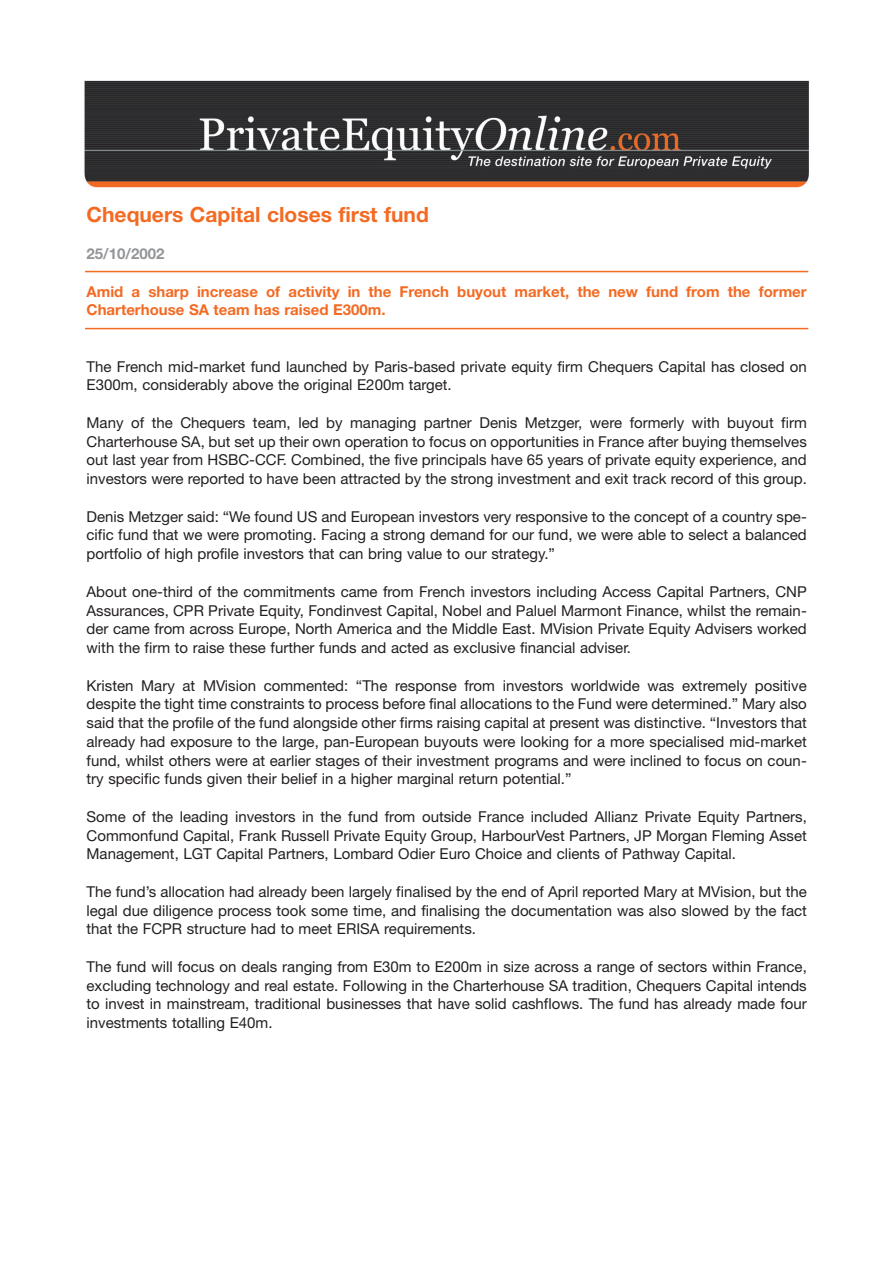
<style>
.page{position:relative;width:893px;height:1262px;background:#fff}
.page>*{position:absolute;margin:0;border:0;box-sizing:border-box;transform-origin:0 0}
.t1{font:700 21px "Helvetica Neue";color:#f36a23}
.t2{font:15px/18.8px "Helvetica Neue";color:#231f20;text-align:justify}
.t3{font:700 15px/18.8px "Helvetica Neue";color:#f36a23}
.t4{font:700 15px "Helvetica Neue";color:#939598}
</style>
<div class="page">
<img style="left:84px;top:80px;width:725px;height:108px">
<hr style="left:85px;top:271px;width:723px;height:1px;background:#f36a23">
<hr style="left:85px;top:328px;width:723px;height:1px;background:#f36a23">
<h1 class="t1" style="left:87px;top:207px;width:344px">Chequers Capital closes first fund</h1>
<p class="t4" style="left:87px;top:248px;width:79px">25/10/2002</p>
<p class="t3" style="left:87px;top:283px;width:721px">Amid a sharp increase of activity in the French buyout market, the new fund from the former<br>Charterhouse SA team has raised E300m.</p>
<p class="t2" style="left:87px;top:358px;width:721px">The French mid-market fund launched by Paris-based private equity firm Chequers Capital has closed on<br>E300m, considerably above the original E200m target.</p>
<p class="t2" style="left:87px;top:415px;width:721px">Many of the Chequers team, led by managing partner Denis Metzger, were formerly with buyout firm Charterhouse SA, but set up their own operation to focus on opportunities in France after buying themselves out last year from HSBC-CCF. Combined, the five principals have 65 years of private equity experience, and investors were reported to have been attracted by the strong investment and exit track record of this group.</p>
<p class="t2" style="left:87px;top:508px;width:721px">Denis Metzger said: “We found US and European investors very responsive to the concept of a country spe&shy;cific fund that we were promoting. Facing a strong demand for our fund, we were able to select a balanced portfolio of high profile investors that can bring value to our strategy.”</p>
<p class="t2" style="left:87px;top:583px;width:721px">About one-third of the commitments came from French investors including Access Capital Partners, CNP Assurances, CPR Private Equity, Fondinvest Capital, Nobel and Paluel Marmont Finance, whilst the remain&shy;der came from across Europe, North America and the Middle East. MVision Private Equity Advisers worked with the firm to raise these further funds and acted as exclusive financial adviser.</p>
<p class="t2" style="left:87px;top:677px;width:721px">Kristen Mary at MVision commented: “The response from investors worldwide was extremely positive despite the tight time constraints to process before final allocations to the Fund were determined.” Mary also said that the profile of the fund alongside other firms raising capital at present was distinctive. “Investors that already had exposure to the large, pan-European buyouts were looking for a more specialised mid-market fund, whilst others were at earlier stages of their investment programs and were inclined to focus on coun&shy;try specific funds given their belief in a higher marginal return potential.”</p>
<p class="t2" style="left:87px;top:808px;width:721px">Some of the leading investors in the fund from outside France included Allianz Private Equity Partners, Commonfund Capital, Frank Russell Private Equity Group, HarbourVest Partners, JP Morgan Fleming Asset Management, LGT Capital Partners, Lombard Odier Euro Choice and clients of Pathway Capital.</p>
<p class="t2" style="left:87px;top:883px;width:721px">The fund’s allocation had already been largely finalised by the end of April reported Mary at MVision, but the legal due diligence process took some time, and finalising the documentation was also slowed by the fact that the FCPR structure had to meet ERISA requirements.</p>
<p class="t2" style="left:87px;top:958px;width:721px">The fund will focus on deals ranging from E30m to E200m in size across a range of sectors within France, excluding technology and real estate. Following in the Charterhouse SA tradition, Chequers Capital intends to invest in mainstream, traditional businesses that have solid cashflows. The fund has already made four investments totalling E40m.</p>
</div>
